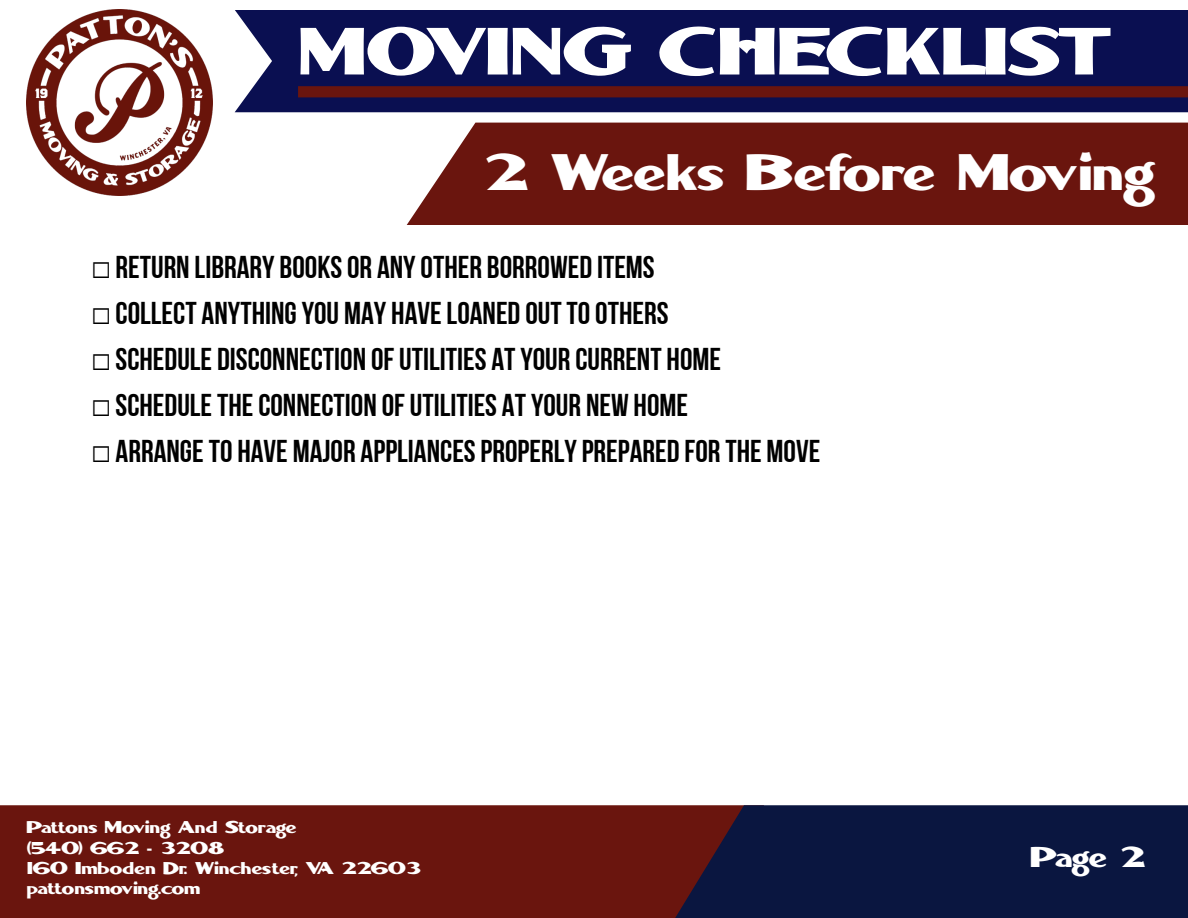
<style>
.page{position:relative;width:1188px;height:918px;background:#fff}
.page>*{position:absolute;margin:0;border:0;box-sizing:border-box;transform-origin:0 0}
.t1{font:58.2px "LHF Advertisers Plug ATK";letter-spacing:.02em;color:#fff}
.t2{font:45px "LHF Advertisers Plug ATK";letter-spacing:.02em;color:#fff}
.t3{font:31.5px/46.2px "Bebas Neue Cyrillic";color:#000}
.t4{font:25.2px "LHF Advertisers Plug ATK";color:#fff}
.t5{font:15px "LHF Advertisers Plug ATK";color:#fff}
.s1{font-family:"Free Mono"}
</style>
<div class="page">
<div style="left:235px;top:10px;width:953px;height:102px;background:#0a0f51"></div>
<img style="left:27px;top:10px;width:185px;height:185px">
<div style="left:298px;top:86px;width:890px;height:11px;background:#6a150e"></div>
<div style="left:0;top:805px;width:675px;height:113px;background:#6a150e"></div>
<svg style="left:675px;top:805px;width:513px;height:113px;background:#11163d"></svg>
<div style="left:407px;top:123px;width:781px;height:102px;background:#6a150e"></div>
<p class="t1" style="left:298px;top:25px;width:818px">MOVING CHECKLIST</p>
<p class="t2" style="left:482px;top:152px;width:673px">2 Weeks Before Moving</p>
<p class="t3" style="left:92px;top:247px;width:730px"><span class="s1">☐</span> RETURN LIBRARY BOOKSOR ANYOTHER BORROWED ITEMS<br><span class="s1">☐</span> COLLECT ANYTHINGYOU MAY HAVELOANED OUTTOOTHERS<br><span class="s1">☐</span> SCHEDULE DISCONNECTION OFUTILITIES AT YOUR CURRENT HOME<br><span class="s1">☐</span> SCHEDULETHECONNECTION OFUTILITIES ATYOUR NEW HOME<br><span class="s1">☐</span> ARRANGETO HAVE MAJOR APPLIANCESPROPERLYPREPARED FOR THE MOVE</p>
<p class="t5" style="left:27px;top:821px;width:271px">Pattons Moving And Storage</p>
<h2 class="t5" style="left:27px;top:841px;width:198px">(540) 662 - 3208</h2>
<h3 class="t5" style="left:27px;top:861px;width:395px">160 Imboden Dr. Winchester, VA 22603</h3>
<p class="t5" style="left:27px;top:882px;width:175px">pattonsmoving.com</p>
<h1 class="t4" style="left:1031px;top:845px;width:115px">Page 2</h1>
</div>
